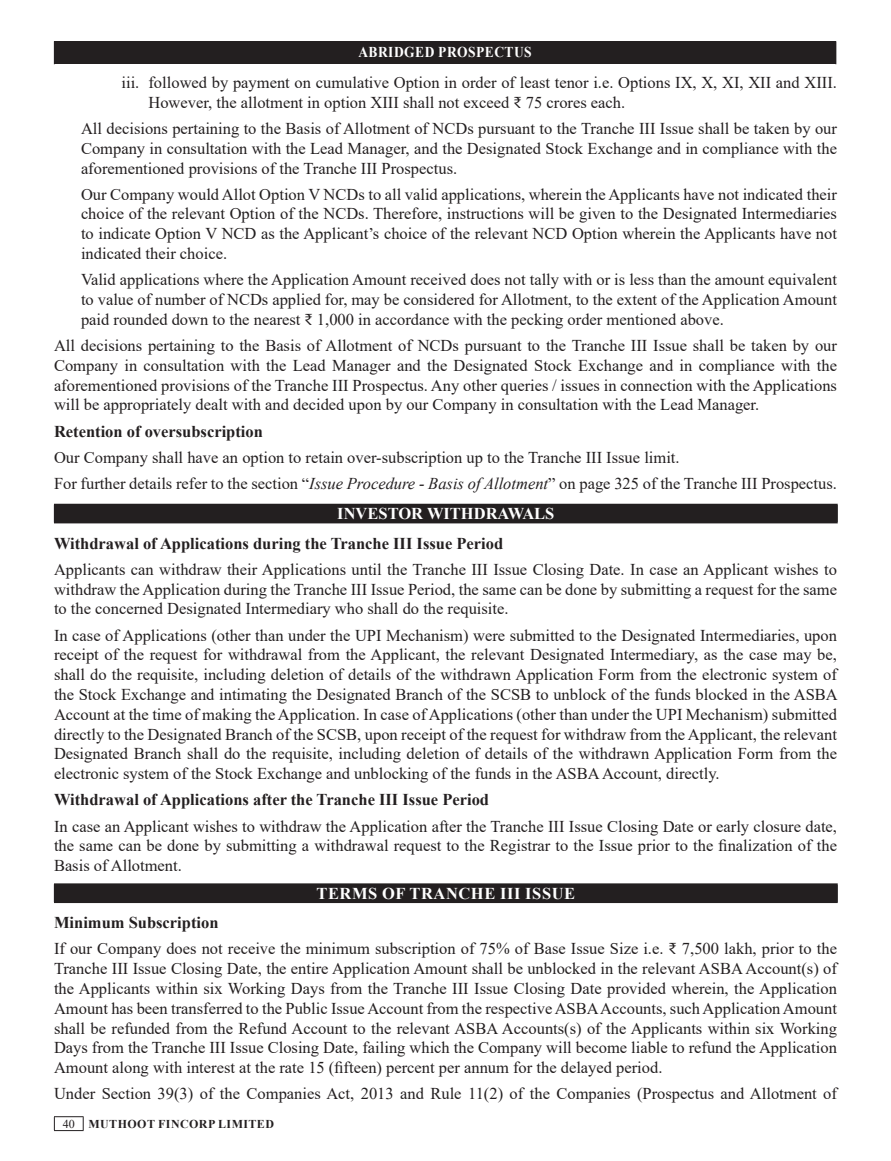
<style>
.page{position:relative;width:891px;height:1161px;background:#fff}
.page>*{position:absolute;margin:0;border:0;box-sizing:border-box;transform-origin:0 0}
.t1{font:16.5px/19.8px "Times New Roman";color:#231f20;text-align:justify}
.t2{font:700 16.5px "Times New Roman";color:#231f20}
.t3{font:700 16.5px "Times New Roman";letter-spacing:.02em;color:#fff}
.t4{font:700 16.5px "Times New Roman";color:#fff}
.t5{font:700 15px "Times New Roman";letter-spacing:.035em;color:#fff;scale:.9 1}
.t6{font:700 12px "Times New Roman";letter-spacing:.035em;color:#231f20}
.t7{font:12px "Times New Roman";color:#231f20}
.s1{font-style:italic}
</style>
<div class="page">
<hr style="left:54px;top:1116px;width:30px;height:1px;background:#231f20">
<svg style="left:54px;top:1117px;width:1px;height:13px"></svg>
<svg style="left:83px;top:1117px;width:1px;height:13px"></svg>
<hr style="left:54px;top:1130px;width:30px;height:1px;background:#231f20">
<div style="left:54px;top:41px;width:782px;height:23px;background:#231f20"></div>
<svg style="left:836px;top:41px;width:1px;height:23px"></svg>
<div style="left:54px;top:504px;width:783px;height:19px;background:#231f20"></div>
<hr style="left:54px;top:504px;width:784px;height:1px;background:#231f20">
<svg style="left:837px;top:505px;width:1px;height:18px"></svg>
<hr style="left:54px;top:523px;width:784px;height:1px;background:#231f20">
<div style="left:54px;top:884px;width:783px;height:19px;background:#231f20"></div>
<svg style="left:837px;top:884px;width:1px;height:18px"></svg>
<hr style="left:54px;top:902px;width:784px;height:1px;background:#231f20">
<p class="t5" style="left:358px;top:42px;width:194px">ABRIDGED PROSPECTUS</p>
<p class="t1" style="left:148px;top:72px;width:690px;text-indent:-27px">iii. followed by payment on cumulative Option in order of least tenor i.e. Options IX, X, XI, XII and XIII.<br>However, the allotment in option XIII shall not exceed ₹ 75 crores each.</p>
<p class="t1" style="left:81px;top:118px;width:758px">All decisions pertaining to the Basis of Allotment of NCDs pursuant to the Tranche III Issue shall be taken by our Company in consultation with the Lead Manager, and the Designated Stock Exchange and in compliance with the aforementioned provisions of the Tranche III Prospectus.</p>
<p class="t1" style="left:81px;top:184px;width:758px">Our Company would Allot Option V NCDs to all valid applications, wherein the Applicants have not indicated their choice of the relevant Option of the NCDs. Therefore, instructions will be given to the Designated Intermediaries to indicate Option V NCD as the Applicant’s choice of the relevant NCD Option wherein the Applicants have not indicated their choice.</p>
<p class="t1" style="left:81px;top:269px;width:758px">Valid applications where the Application Amount received does not tally with or is less than the amount equivalent to value of number of NCDs applied for, may be considered for Allotment, to the extent of the Application Amount paid rounded down to the nearest ₹ 1,000 in accordance with the pecking order mentioned above.</p>
<p class="t1" style="left:54px;top:335px;width:785px">All decisions pertaining to the Basis of Allotment of NCDs pursuant to the Tranche III Issue shall be taken by our Company in consultation with the Lead Manager and the Designated Stock Exchange and in compliance with the aforementioned provisions of the Tranche III Prospectus. Any other queries / issues in connection with the Applications will be appropriately dealt with and decided upon by our Company in consultation with the Lead Manager.</p>
<p class="t2" style="left:54px;top:419px;width:210px">Retention of oversubscription</p>
<p class="t1" style="left:54px;top:447px;width:627px">Our Company shall have an option to retain over-subscription up to the Tranche III Issue limit.</p>
<p class="t1" style="left:54px;top:473px;width:785px">For further details refer to the section “<span class="s1">Issue Procedure - Basis of Allotment</span>” on page 325 of the Tranche III Prospectus.</p>
<p class="t4" style="left:337px;top:502px;width:219px">INVESTOR WITHDRAWALS</p>
<p class="t2" style="left:54px;top:531px;width:451px">Withdrawal of Applications during the Tranche III Issue Period</p>
<p class="t1" style="left:54px;top:559px;width:785px">Applicants can withdraw their Applications until the Tranche III Issue Closing Date. In case an Applicant wishes to withdraw the Application during the Tranche III Issue Period, the same can be done by submitting a request for the same to the concerned Designated Intermediary who shall do the requisite.</p>
<p class="t1" style="left:54px;top:625px;width:785px">In case of Applications (other than under the UPI Mechanism) were submitted to the Designated Intermediaries, upon receipt of the request for withdrawal from the Applicant, the relevant Designated Intermediary, as the case may be, shall do the requisite, including deletion of details of the withdrawn Application Form from the electronic system of the Stock Exchange and intimating the Designated Branch of the SCSB to unblock of the funds blocked in the ASBA Account at the time of making the Application. In case of Applications (other than under the UPI Mechanism) submitted directly to the Designated Branch of the SCSB, upon receipt of the request for withdraw from the Applicant, the relevant Designated Branch shall do the requisite, including deletion of details of the withdrawn Application Form from the electronic system of the Stock Exchange and unblocking of the funds in the ASBA Account, directly.</p>
<p class="t2" style="left:54px;top:788px;width:437px">Withdrawal of Applications after the Tranche III Issue Period</p>
<p class="t1" style="left:54px;top:816px;width:785px">In case an Applicant wishes to withdraw the Application after the Tranche III Issue Closing Date or early closure date, the same can be done by submitting a withdrawal request to the Registrar to the Issue prior to the finalization of the Basis of Allotment.</p>
<p class="t3" style="left:316px;top:881px;width:260px">TERMS OF TRANCHE III ISSUE</p>
<p class="t2" style="left:54px;top:911px;width:166px">Minimum Subscription</p>
<p class="t1" style="left:54px;top:938px;width:785px">If our Company does not receive the minimum subscription of 75% of Base Issue Size i.e. ₹ 7,500 lakh, prior to the Tranche III Issue Closing Date, the entire Application Amount shall be unblocked in the relevant ASBA Account(s) of the Applicants within six Working Days from the Tranche III Issue Closing Date provided wherein, the Application Amount has been transferred to the Public Issue Account from the respective ASBA Accounts, such Application Amount shall be refunded from the Refund Account to the relevant ASBA Accounts(s) of the Applicants within six Working Days from the Tranche III Issue Closing Date, failing which the Company will become liable to refund the Application Amount along with interest at the rate 15 (fifteen) percent per annum for the delayed period.</p>
<p class="t1" style="left:54px;top:1083px;width:785px">Under Section 39(3) of the Companies Act, 2013 and Rule 11(2) of the Companies (Prospectus and Allotment of</p>
<p class="t7" style="left:63px;top:1115px;width:13px">40</p>
<p class="t6" style="left:88px;top:1115px;width:187px">MUTHOOT FINCORP LIMITED</p>
</div>
